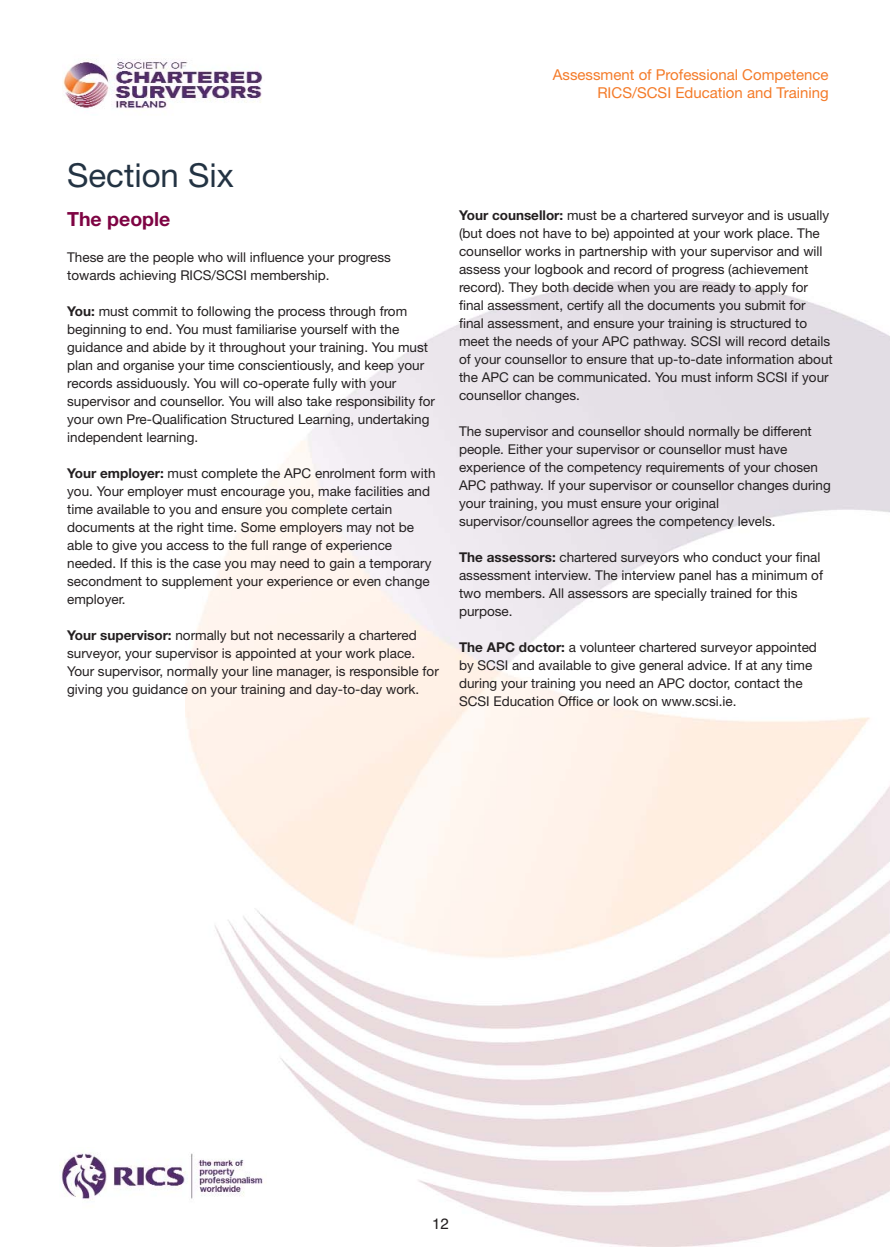
<style>
.page{position:relative;width:890px;height:1259px;background:#fff}
.page>*{position:absolute;margin:0;border:0;box-sizing:border-box;transform-origin:0 0}
.t1{font:33px "Helvetica Neue";color:#233343}
.t2{font:700 19.5px "Helvetica Neue";color:#7e0443}
.t3{font:15px/18px "Helvetica Neue";color:#f47b29;text-align:right}
.t4{font:15px "Helvetica";color:#231f20}
.t5{font:13.5px/18px "Helvetica Neue";color:#231f20}
.s1{font-weight:700}
</style>
<div class="page">
<img style="left:63px;top:59px;width:200px;height:50px">
<img style="left:59px;top:1152px;width:208px;height:50px">
<p class="t3" style="left:553px;top:67px;width:277px">Assessment of Professional Competence<br>RICS/SCSI Education and Training</p>
<h1 class="t1" style="left:67px;top:163px;width:168px">Section Six</h1>
<h2 class="t2" style="left:67px;top:212px;width:105px">The people</h2>
<p class="t5" style="left:67px;top:250px;width:325px">These are the people who will influence your progress towards achieving RICS/SCSI membership.</p>
<p class="t5" style="left:67px;top:304px;width:369px"><span class="s1">You:</span> must commit to following the process through from beginning to end. You must familiarise yourself with the guidance and abide by it throughout your training. You must plan and organise your time conscientiously, and keep your records assiduously. You will co-operate fully with your supervisor and counsellor. You will also take responsibility for your own Pre-Qualification Structured Learning, undertaking independent learning.</p>
<p class="t5" style="left:67px;top:466px;width:370px"><span class="s1">Your employer:</span> must complete the APC enrolment form with you. Your employer must encourage you, make facilities and time available to you and ensure you complete certain documents at the right time. Some employers may not be able to give you access to the full range of experience needed. If this is the case you may need to gain a temporary secondment to supplement your experience or even change employer.</p>
<p class="t5" style="left:67px;top:628px;width:373px"><span class="s1">Your supervisor:</span> normally but not necessarily a chartered surveyor, your supervisor is appointed at your work place.<br>Your supervisor, normally your line manager, is responsible for giving you guidance on your training and day-to-day work.</p>
<p class="t5" style="left:459px;top:207px;width:375px"><span class="s1">Your counsellor:</span> must be a chartered surveyor and is usually (but does not have to be) appointed at your work place. The counsellor works in partnership with your supervisor and will assess your logbook and record of progress (achievement record). They both decide when you are ready to apply for final assessment, certify all the documents you submit for final assessment, and ensure your training is structured to meet the needs of your APC pathway. SCSI will record details of your counsellor to ensure that up-to-date information about the APC can be communicated. You must inform SCSI if your counsellor changes.</p>
<p class="t5" style="left:459px;top:423px;width:373px">The supervisor and counsellor should normally be different people. Either your supervisor or counsellor must have experience of the competency requirements of your chosen APC pathway. If your supervisor or counsellor changes during your training, you must ensure your original supervisor/counsellor agrees the competency levels.</p>
<p class="t5" style="left:459px;top:549px;width:365px"><span class="s1">The assessors:</span> chartered surveyors who conduct your final assessment interview. The interview panel has a minimum of two members. All assessors are specially trained for this purpose.</p>
<p class="t5" style="left:459px;top:639px;width:359px"><span class="s1">The APC doctor:</span> a volunteer chartered surveyor appointed by SCSI and available to give general advice. If at any time during your training you need an APC doctor, contact the SCSI Education Office or look on www.scsi.ie.</p>
<p class="t4" style="left:432px;top:1217px;width:18px">12</p>
</div>
